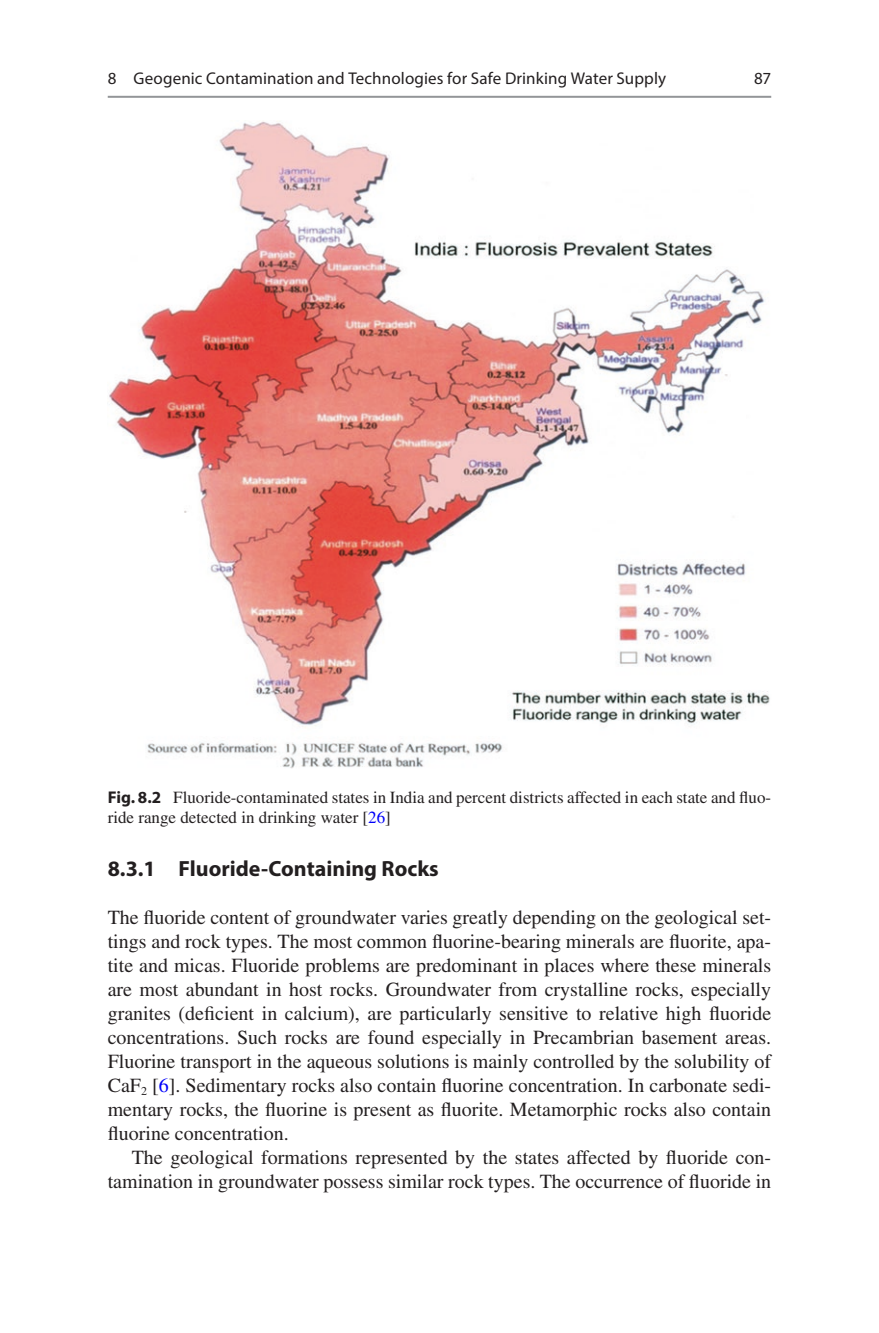
<style>
.page{position:relative;width:879px;height:1333px;background:#fff}
.page>*{position:absolute;margin:0;border:0;box-sizing:border-box;transform-origin:0 0}
.t1{font:700 22px "Vkxhrh Ylywgh Myriad Pro";color:#231f20}
.t2{font:20px/24px "Xgyrpm Dgmxdw Times LT Std";color:#231f20;text-align:justify}
.t3{font:17px/20px "Xgyrpm Dgmxdw Times LT Std";color:#231f20}
.t4{font:17px "Lppknw Wlwycq Myriad Pro";letter-spacing:.005em;color:#231f20}
.s1{font-family:"Vkxhrh Ylywgh Myriad Pro";font-weight:700}
.s2{color:#0000fa}
</style>
<div class="page">
<img style="left:109px;top:121px;width:661px;height:647px">
<hr style="left:108px;top:96px;width:663px;height:2px;background:#939598">
<p class="t4" style="left:108px;top:68px;width:560px">8 Geogenic Contamination and Technologies for Safe Drinking Water Supply</p>
<p class="t4" style="left:754px;top:68px;width:19px">87</p>
<p class="t3" style="left:108px;top:787px;width:665px"><span class="s1">Fig. 8.2</span> Fluoride-contaminated states in India and percent districts affected in each state and fluo&shy;ride range detected in drinking water [<span class="s2">26</span>]</p>
<p class="t1" style="left:108px;top:853px;width:332px">8.3.1 Fluoride-Containing Rocks</p>
<p class="t2" style="left:108px;top:904px;width:665px">The fluoride content of groundwater varies greatly depending on the geological set&shy;tings and rock types. The most common fluorine-bearing minerals are fluorite, apa&shy;tite and micas. Fluoride problems are predominant in places where these minerals are most abundant in host rocks. Groundwater from crystalline rocks, especially granites (deficient in calcium), are particularly sensitive to relative high fluoride concentrations. Such rocks are found especially in Precambrian basement areas.<br>Fluorine transport in the aqueous solutions is mainly controlled by the solubility of CaF<sub>2</sub> [<span class="s2">6</span>]. Sedimentary rocks also contain fluorine concentration. In carbonate sedi&shy;mentary rocks, the fluorine is present as fluorite. Metamorphic rocks also contain fluorine concentration.</p>
<p class="t2" style="left:108px;top:1144px;width:665px;text-align:right">The geological formations represented by the states affected by fluoride con&shy;tamination in groundwater possess similar rock types. The occurrence of fluoride in</p>
</div>
